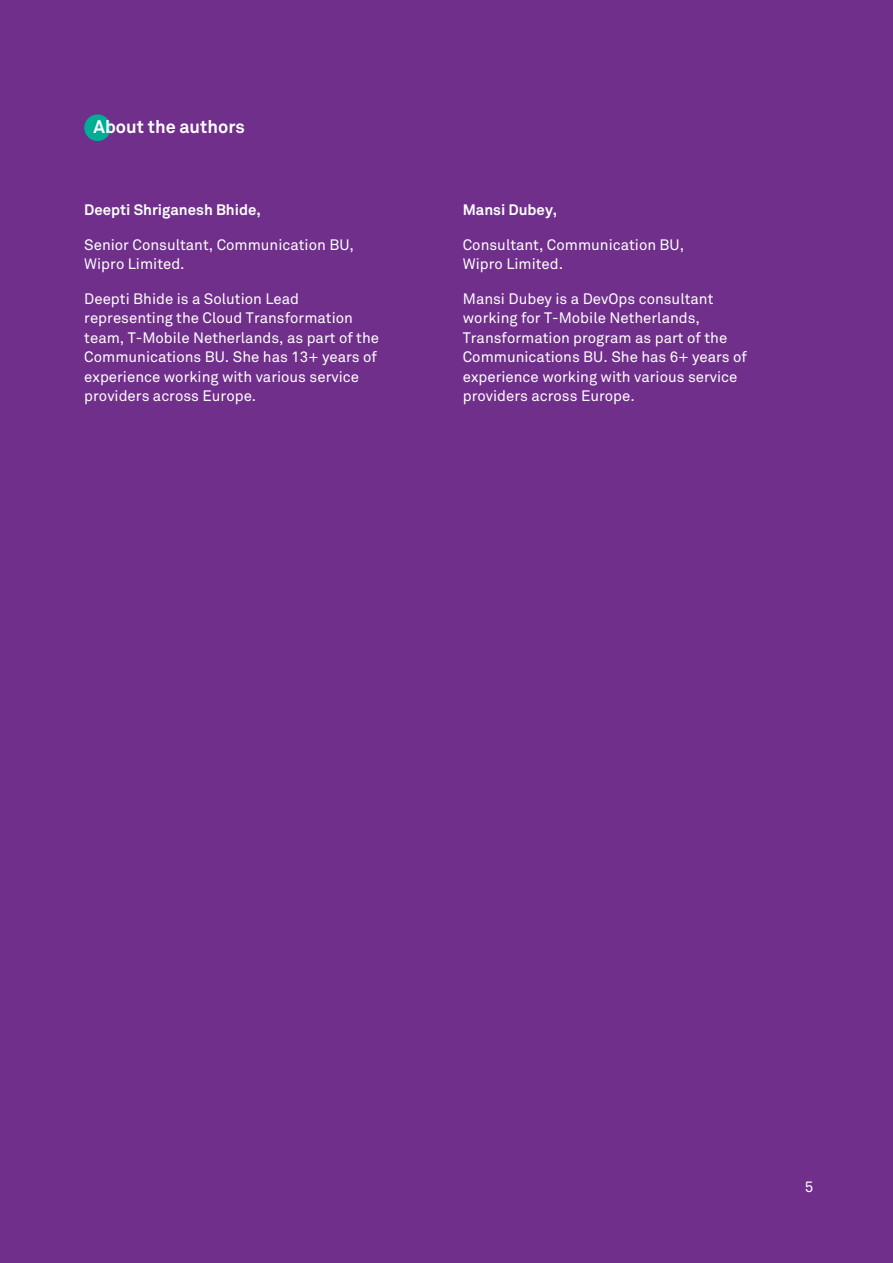
<style>
.page{position:relative;width:893px;height:1263px;background:#702f8b}
.page>*{position:absolute;margin:0;border:0;box-sizing:border-box;transform-origin:0 0}
.t1{font:700 18px "Wipro Akkurat";color:#fff}
.t2{font:15px/19.5px "Wipro Akkurat";color:#fff}
.t3{font:700 15px "Wipro Akkurat";color:#fff}
</style>
<div class="page">
<div style="left:84px;top:114px;width:27px;height:27px;background:#00ae96;border-radius:50%"></div>
<p class="t1" style="left:94px;top:116px;width:153px">About the authors</p>
<p class="t3" style="left:84px;top:201px;width:178px">Deepti Shriganesh Bhide,</p>
<p class="t2" style="left:84px;top:235px;width:271px">Senior Consultant, Communication BU,<br>Wipro Limited.</p>
<p class="t2" style="left:84px;top:289px;width:296px">Deepti Bhide is a Solution Lead representing the Cloud Transformation team, T-Mobile Netherlands, as part of the Communications BU. She has 13+ years of experience working with various service providers across Europe.</p>
<p class="t3" style="left:463px;top:201px;width:96px">Mansi Dubey,</p>
<p class="t2" style="left:463px;top:235px;width:223px">Consultant, Communication BU,<br>Wipro Limited.</p>
<p class="t2" style="left:463px;top:289px;width:286px">Mansi Dubey is a DevOps consultant working for T-Mobile Netherlands, Transformation program as part of the Communications BU. She has 6+ years of experience working with various service providers across Europe.</p>
<p class="t2" style="left:801px;top:1177px;width:10px">3</p>
<p class="t2" style="left:801px;top:1177px;width:10px">5</p>
<p class="t2" style="left:805px;top:1177px;width:10px">5</p>
</div>
